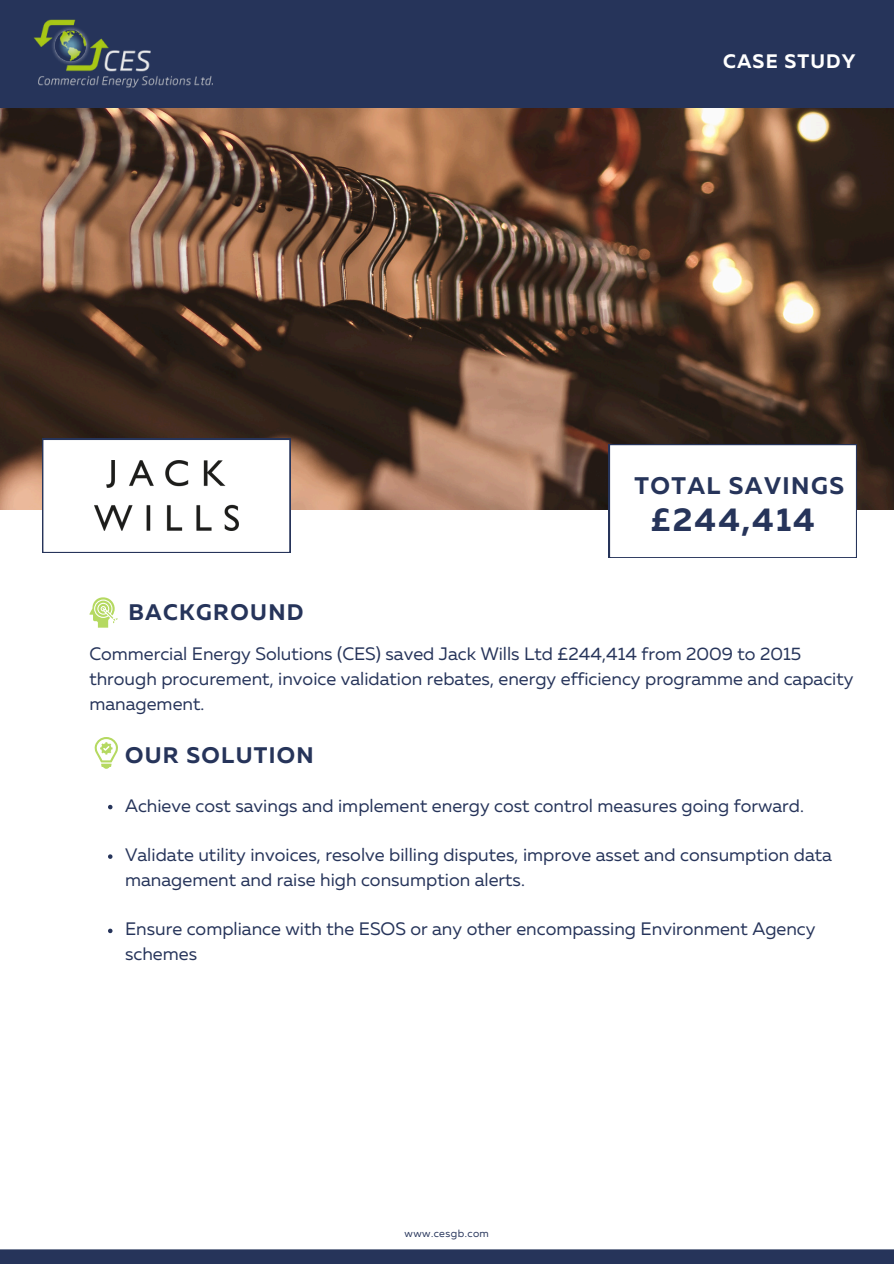
<style>
.page{position:relative;width:894px;height:1264px;background:#fff}
.page>*{position:absolute;margin:0;border:0;box-sizing:border-box;transform-origin:0 0}
.t1{font:700 33px "Muller";letter-spacing:.06em;color:#26345a}
.t2{font:700 24px "Muller";letter-spacing:.06em;color:#26345a}
.t3{font:700 22.5px "Muller";letter-spacing:.06em;color:#26345a}
.t4{font:700 19.5px "Muller";letter-spacing:.06em;color:#fff}
.t5{font:18px/24.8px "Muller";color:#26345a}
.t6{font:10.5px "Muller";letter-spacing:.04em;color:#26345a}
</style>
<div class="page">
<div style="left:0;top:0;width:893px;height:149px;background:#26345a"></div>
<img style="left:0;top:109px;width:893px;height:400px">
<div style="left:0;top:1249px;width:893px;height:14px;background:#26345a"></div>
<svg style="left:89px;top:597px;width:28px;height:30px"></svg>
<img style="left:34px;top:19px;width:179px;height:68px">
<svg style="left:42px;top:439px;width:248px;height:113px"></svg>
<svg style="left:608px;top:444px;width:248px;height:113px"></svg>
<img style="left:94px;top:461px;width:144px;height:69px">
<svg style="left:94px;top:737px;width:24px;height:31px"></svg>
<svg style="left:108px;top:804px;width:4px;height:5px"></svg>
<svg style="left:108px;top:854px;width:4px;height:4px"></svg>
<svg style="left:108px;top:928px;width:4px;height:5px"></svg>
<h3 class="t4" style="left:722px;top:53px;width:134px">CASE STUDY</h3>
<p class="t3" style="left:128px;top:602px;width:177px">BACKGROUND</p>
<h2 class="t2" style="left:634px;top:475px;width:211px">TOTAL SAVINGS</h2>
<h1 class="t1" style="left:650px;top:506px;width:165px">£244,414</h1>
<p class="t5" style="left:89px;top:643px;width:765px">Commercial Energy Solutions (CES) saved Jack Wills Ltd £244,414 from 2009 to 2015 through procurement, invoice validation rebates, energy efficiency programme and capacity management.</p>
<p class="t3" style="left:125px;top:745px;width:190px">OUR SOLUTION</p>
<p class="t5" style="left:125px;top:794px;width:680px">Achieve cost savings and implement energy cost control measures going forward.</p>
<h2 class="t5" style="left:125px;top:844px;width:708px">Validate utility invoices, resolve billing disputes, improve asset and consumption data management and raise high consumption alerts.</h2>
<h4 class="t5" style="left:125px;top:918px;width:691px">Ensure compliance with the ESOS or any other encompassing Environment Agency schemes</h4>
<p class="t6" style="left:404px;top:1229px;width:86px">www.cesgb.com</p>
</div>
